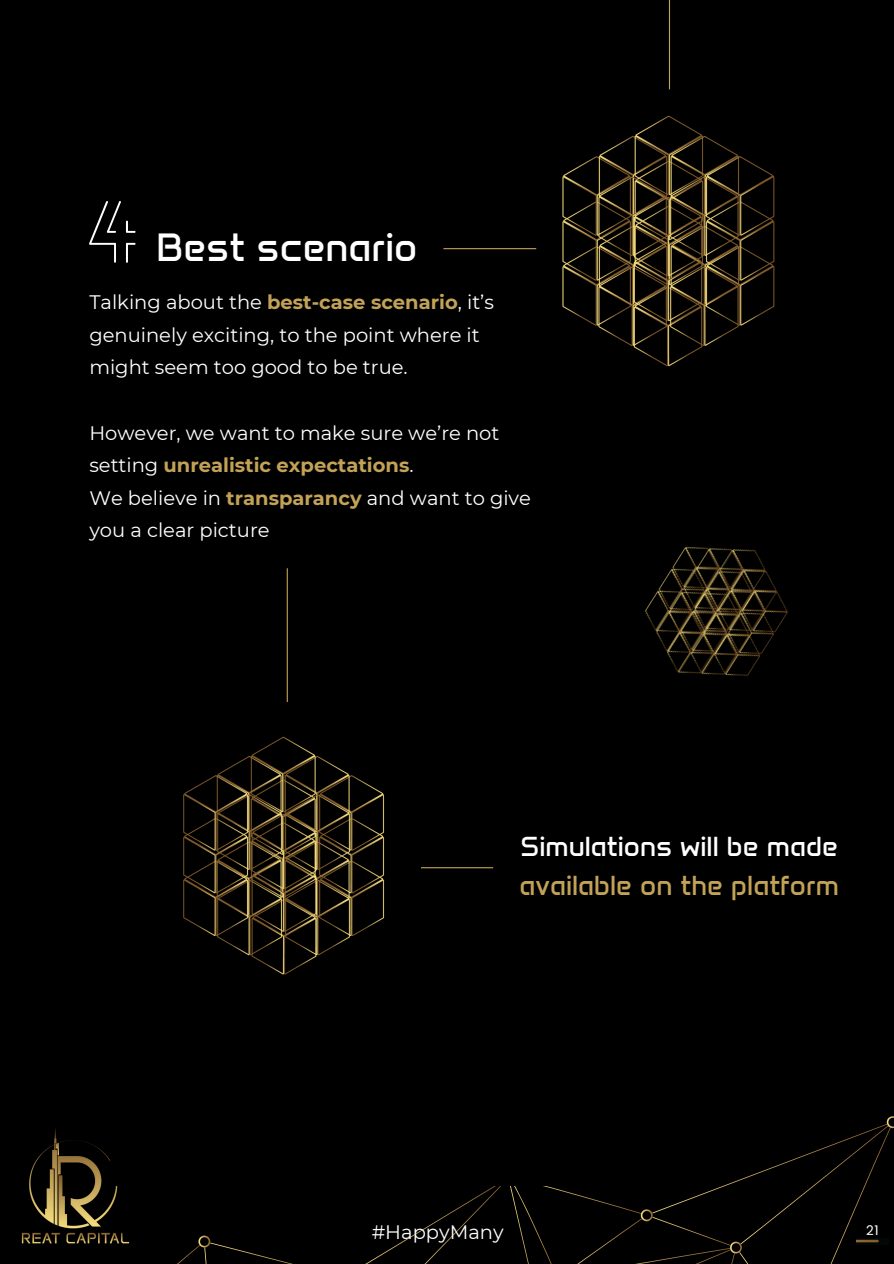
<style>
.page{position:relative;width:894px;height:1264px;background:#fff}
.page>*{position:absolute;margin:0;border:0;box-sizing:border-box;transform-origin:0 0}
.t1{font:300 83.7px "Lovelo Line";color:#fff}
.t2{font:39.6px "Anta";color:#fff}
.t3{font:28.35px "Poppins";color:#fff}
.t4{font:27.6px/38.2px "Anta";color:#c2a257}
.t5{font:19.5px/32.7px "Montserrat";color:#fff}
.t6{font:13.35px "Poppins";color:#fff}
.s1{font-weight:700;color:#c2a257}
.s2{color:#fff}
</style>
<div class="page">
<div style="left:0;top:0;width:893px;height:1263px;background:#000"></div>
<svg style="left:178px;top:1235px;width:111px;height:28px"></svg>
<svg style="left:367px;top:1116px;width:526px;height:147px"></svg>
<div style="left:854px;top:1229px;width:35px;height:34px;background:#000"></div>
<img style="left:21px;top:1128px;width:109px;height:116px">
<div style="left:865px;top:1218px;width:16px;height:31px;background:#000"></div>
<img style="left:856px;top:1239px;width:23px;height:4px">
<img style="left:443px;top:58px;width:332px;height:309px">
<img style="left:644px;top:546px;width:144px;height:130px">
<hr style="left:443px;top:248px;width:93px;height:1px;background:#c2a257">
<img style="left:110px;top:736px;width:448px;height:449px">
<hr style="left:286px;top:568px;width:2px;height:134px;background:#c2a257">
<hr style="left:421px;top:867px;width:72px;height:1px;background:#c2a257">
<hr style="left:668px;top:0;width:1px;height:89px;background:#c2a257">
<p class="t1" style="left:89px;top:199px;width:50px">4</p>
<p class="t2" style="left:156px;top:225px;width:263px">Best scenario</p>
<p class="t5" style="left:89px;top:285px;width:406px">Talking about the <span class="s1">best-case scenario</span>, it’s genuinely exciting, to the point where it might seem too good to be true.</p>
<p class="t5" style="left:89px;top:416px;width:411px">However, we want to make sure we’re not setting <span class="s1">unrealistic expectations</span>.</p>
<p class="t5" style="left:89px;top:481px;width:443px">We believe in <span class="s1">transparancy</span> and want to give you a clear picture</p>
<p class="t4" style="left:519px;top:827px;width:321px"><span class="s2">Simulations will be made </span>available on the platform</p>
<p class="t5" style="left:371px;top:1215px;width:133px">#HappyMany</p>
<p class="t6" style="left:866px;top:1221px;width:14px">21</p>
<p class="t3" style="left:867px;top:1226px;width:11px">1</p>
</div>
